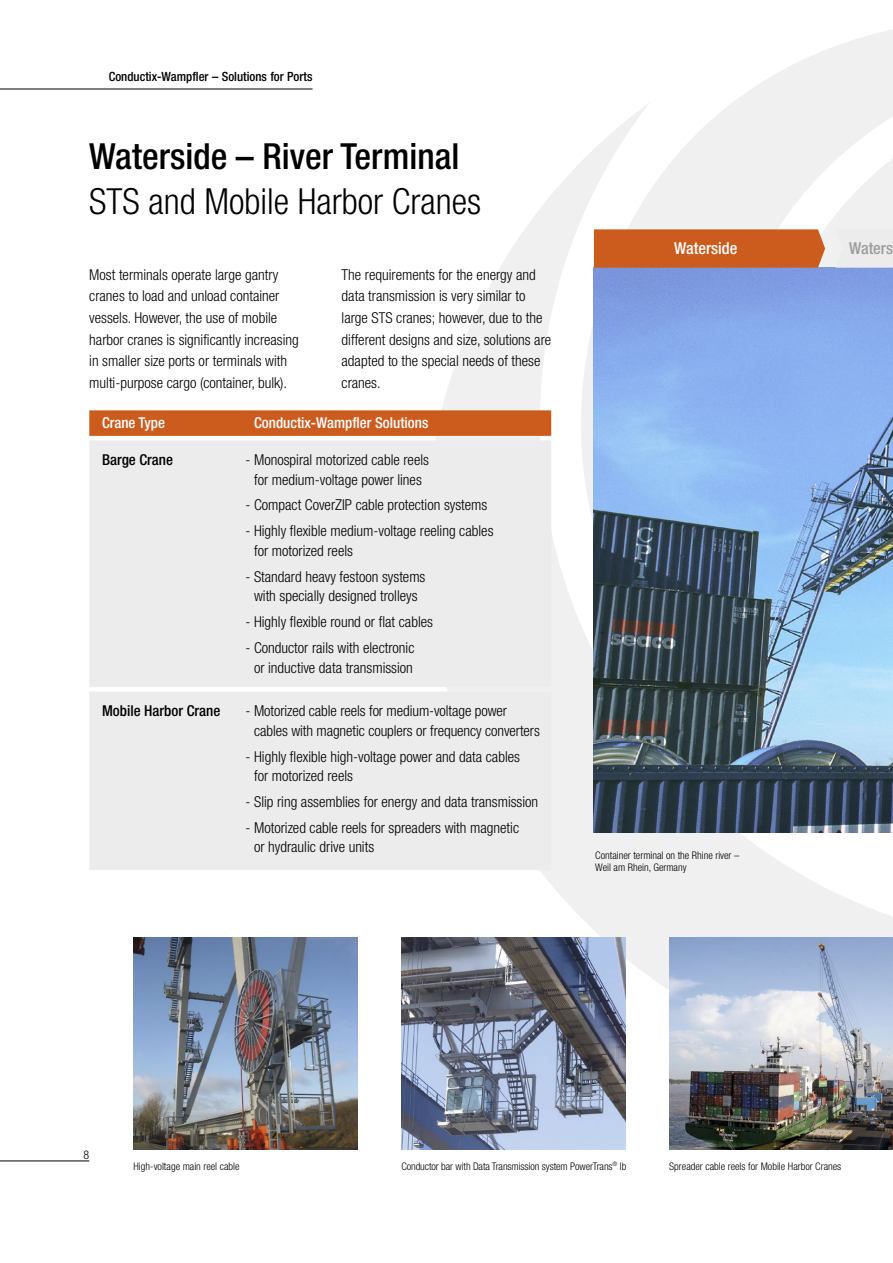
<style>
.page{position:relative;width:893px;height:1263px;background:#fff}
.page>*{position:absolute;margin:0;border:0;box-sizing:border-box;transform-origin:0 0}
.Heading{font:300 condensed 36px "Helvetica Neue LT";color:#000}
.Heading-2{font:500 condensed 36px "Helvetica Neue LT";color:#000}
.body{font:500 condensed 16.5px "Helvetica Neue LT";color:#fff}
.body-2{font:500 condensed 16.5px "Helvetica Neue LT";color:#9b9c9e}
.body-3{font:300 condensed 15px/21.6px "Helvetica Neue LT";color:#000}
.body-4{font:500 condensed 15px "Helvetica Neue LT";color:#fff}
.bullets{font:500 condensed 15px "Helvetica Neue LT";color:#000}
.t1{font:500 condensed 12.75px "Helvetica Neue LT";color:#000}
.t2{font:300 condensed 12px "Helvetica Neue LT";color:#000}
.t3{font:300 condensed 10.5px/12.6px "Helvetica Neue LT";color:#000}
</style>
<div class="page">
<svg style="left:435px;top:185px;width:458px;height:895px;fill:#f0f0f1"></svg>
<svg style="left:560px;top:88px;width:333px;height:748px"></svg>
<svg style="left:753px;top:30px;width:140px;height:238px;fill:#f0f0f1"></svg>
<hr style="left:0;top:1161px;width:89px;height:1px;background:#000">
<hr style="left:0;top:89px;width:313px;height:1px;background:#000">
<img style="left:594px;top:268px;width:299px;height:565px">
<img style="left:669px;top:937px;width:224px;height:213px">
<img style="left:401px;top:937px;width:224px;height:213px">
<img style="left:133px;top:937px;width:224px;height:213px">
<svg style="left:89px;top:410px;width:462px;height:26px;background:#cc5e22"></svg>
<div style="left:89px;top:440px;width:462px;height:430px;background:#ececed"></div>
<div style="left:594px;top:229px;width:231px;height:39px;background:#cc5b1e"></div>
<div style="left:835px;top:229px;width:58px;height:39px;background:#ececed"></div>
<p class="t1" style="left:109px;top:69px;width:205px">Conductix-Wampfler – Solutions for Ports</p>
<p class="Heading-2" style="left:89px;top:134px;width:372px">Waterside – River Terminal</p>
<p class="Heading" style="left:89px;top:180px;width:393px">STS and Mobile Harbor Cranes</p>
<p class="body-3" style="left:89px;top:264px;width:211px">Most terminals operate large gantry cranes to load and unload container vessels. However, the use of mobile harbor cranes is significantly increasing in smaller size ports or terminals with multi-purpose cargo (container, bulk).</p>
<p class="body-3" style="left:342px;top:264px;width:211px">The requirements for the energy and data transmission is very similar to large STS cranes; however, due to the different designs and size, solutions are adapted to the special needs of these cranes.</p>
<p class="body-4" style="left:102px;top:414px;width:64px">Crane Type</p>
<p class="body-4" style="left:254px;top:414px;width:176px">Conductix-Wampfler Solutions</p>
<p class="bullets" style="left:102px;top:451px;width:72px">Barge Crane</p>
<p class="body-3" style="left:246px;top:450px;width:185px;line-height:19.5px;text-align:center">- Monospiral motorized cable reels for medium-voltage power lines</p>
<p class="body-3" style="left:246px;top:494px;width:243px">- Compact CoverZIP cable protection systems</p>
<p class="body-3" style="left:254px;top:521px;width:241px;line-height:19.5px;text-indent:-9px">- Highly flexible medium-voltage reeling cables for motorized reels</p>
<p class="body-3" style="left:246px;top:566px;width:181px;line-height:19.5px;text-align:center">- Standard heavy festoon systems with specially designed trolleys</p>
<p class="body-3" style="left:246px;top:611px;width:189px">- Highly flexible round or flat cables</p>
<p class="body-3" style="left:246px;top:638px;width:170px;line-height:19.5px;text-align:center">- Conductor rails with electronic or inductive data transmission</p>
<p class="bullets" style="left:102px;top:702px;width:120px">Mobile Harbor Crane</p>
<p class="body-3" style="left:254px;top:701px;width:287px;line-height:19.5px;text-indent:-9px">- Motorized cable reels for medium-voltage power cables with magnetic couplers or frequency converters</p>
<p class="body-3" style="left:254px;top:746px;width:267px;line-height:19.5px;text-indent:-9px">- Highly flexible high-voltage power and data cables for motorized reels</p>
<p class="body-3" style="left:246px;top:791px;width:294px">- Slip ring assemblies for energy and data transmission</p>
<p class="body-3" style="left:254px;top:818px;width:267px;line-height:19.5px;text-indent:-9px">- Motorized cable reels for spreaders with magnetic or hydraulic drive units</p>
<p class="body" style="left:674px;top:239px;width:65px">Waterside</p>
<p class="body-2" style="left:849px;top:239px;width:46px">Waters</p>
<p class="t3" style="left:595px;top:849px;width:145px">Container terminal on the Rhine river –<br>Weil am Rhein, Germany</p>
<p class="t2" style="left:84px;top:1148px;width:7px">8</p>
<p class="t3" style="left:133px;top:1159px;width:108px">High-voltage main reel cable</p>
<p class="t3" style="left:401px;top:1159px;width:227px">Conductor bar with Data Transmission system PowerTrans<sup>®</sup> Ib</p>
<p class="t3" style="left:669px;top:1159px;width:174px">Spreader cable reels for Mobile Harbor Cranes</p>
</div>
